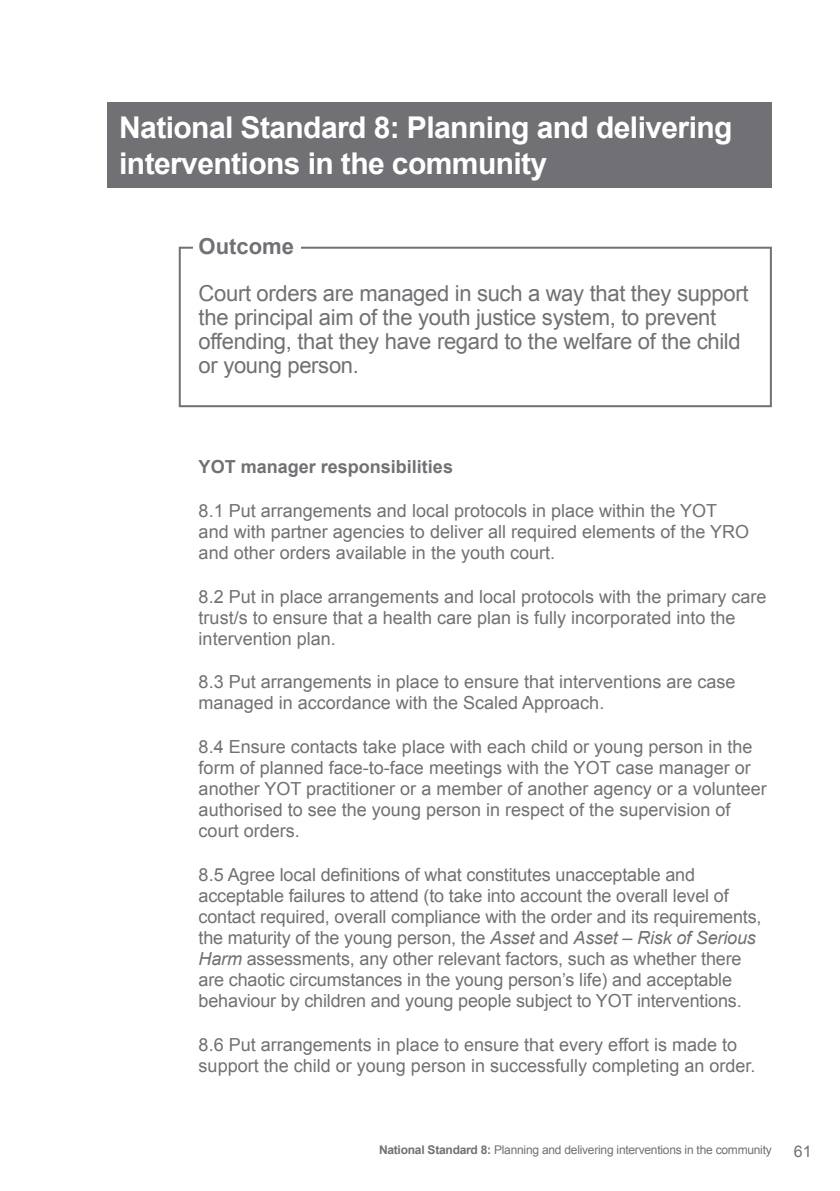
<style>
.page{position:relative;width:840px;height:1191px;background:#fff}
.page>*{position:absolute;margin:0;border:0;box-sizing:border-box;transform-origin:0 0}
.MAIN_HEAD{font:700 30px/36px "Arial";letter-spacing:-.02em;color:#fff}
.OUTCOME_BOX_COPY{font:22px/24px "Arial";letter-spacing:-.015em;color:#717074}
.OUTCOME_BOX_TITLE{font:700 22px "Arial";color:#717074}
.BODY{font:18px/21px "Arial";color:#717074}
.SUB_SUB_HEAD{font:700 18px "Arial";color:#717074}
.t1{font:16px "Arial";color:#717074}
.t2{font:12px "Arial";letter-spacing:-.02em;color:#717074}
.s1{font-style:italic}
.s2{font-weight:700}
</style>
<div class="page">
<div style="left:179px;top:247px;width:592px;height:160px;background:#fff;border:2px solid #717074"></div>
<div style="left:193px;top:232px;width:107px;height:29px;background:#fff"></div>
<div style="left:108px;top:102px;width:663px;height:85px;background:#717074"></div>
<p class="MAIN_HEAD" style="left:119px;top:109px;width:614px">National Standard 8: Planning and delivering interventions in the community</p>
<p class="OUTCOME_BOX_TITLE" style="left:198px;top:234px;width:97px">Outcome</p>
<p class="OUTCOME_BOX_COPY" style="left:198px;top:281px;width:551px">Court orders are managed in such a way that they support the principal aim of the youth justice system, to prevent offending, that they have regard to the welfare of the child or young person.</p>
<p class="SUB_SUB_HEAD" style="left:198px;top:457px;width:256px">YOT manager responsibilities</p>
<p class="BODY" style="left:198px;top:500px;width:551px">8.1 Put arrangements and local protocols in place within the YOT and with partner agencies to deliver all required elements of the YRO and other orders available in the youth court.</p>
<p class="BODY" style="left:198px;top:586px;width:569px">8.2 Put in place arrangements and local protocols with the primary care trust/s to ensure that a health care plan is fully incorporated into the intervention plan.</p>
<p class="BODY" style="left:198px;top:671px;width:538px">8.3 Put arrangements in place to ensure that interventions are case managed in accordance with the Scaled Approach.</p>
<p class="BODY" style="left:198px;top:736px;width:569px">8.4 Ensure contacts take place with each child or young person in the form of planned face-to-face meetings with the YOT case manager or another YOT practitioner or a member of another agency or a volunteer authorised to see the young person in respect of the supervision of court orders.</p>
<p class="BODY" style="left:198px;top:864px;width:564px">8.5 Agree local definitions of what constitutes unacceptable and acceptable failures to attend (to take into account the overall level of contact required, overall compliance with the order and its requirements, the maturity of the young person, the <span class="s1">Asset</span> and <span class="s1">Asset – Risk of Serious Harm</span> assessments, any other relevant factors, such as whether there are chaotic circumstances in the young person’s life) and acceptable behaviour by children and young people subject to YOT interventions.</p>
<p class="BODY" style="left:198px;top:1033px;width:558px">8.6 Put arrangements in place to ensure that every effort is made to support the child or young person in successfully completing an order.</p>
<p class="t2" style="left:379px;top:1143px;width:394px"><span class="s2">National Standard 8:</span> Planning and delivering interventions in the community</p>
<p class="t1" style="left:793px;top:1142px;width:19px">61</p>
</div>
